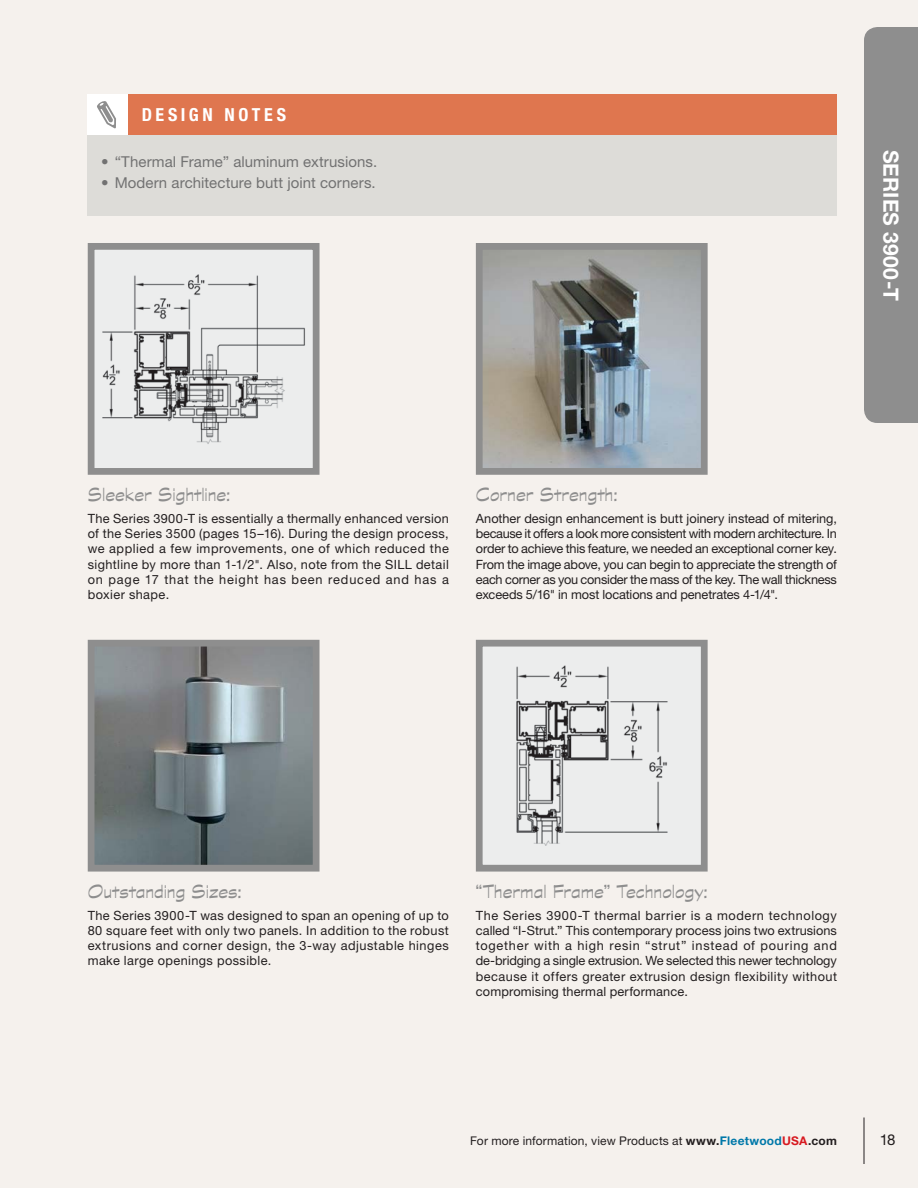
<style>
.page{position:relative;width:918px;height:1188px;background:#f5f1ed}
.page>*{position:absolute;margin:0;border:0;box-sizing:border-box;transform-origin:0 0}
.t1{font:21px "Graphite Std";color:#8e8e8e}
.t2{font:700 21px "Helvetica Neue LT Std";letter-spacing:.01em;color:#fff}
.t3{font:700 condensed 18px "Helvetica Neue LT Std";letter-spacing:.2em;color:#fff}
.t4{font:15px "Helvetica Neue LT Std";letter-spacing:.005em;color:#727272}
.t5{font:15px "Helvetica Neue LT Std";color:#231f20}
.t6{font:12.75px/15.3px "Helvetica Neue LT Std";letter-spacing:.03em;color:#231f20;text-align:justify}
.t7{font:12px "Helvetica Neue LT Std";letter-spacing:.01em;color:#231f20}
.s1{font-weight:700}
.s2{font-weight:700;color:#0078a9}
.s3{font-weight:700;color:#d71920}
</style>
<div class="page">
<hr style="left:864px;top:1117px;width:1px;height:47px;background:#231f20">
<div style="left:864px;top:27px;width:54px;height:396px;background:#8e8e8e"></div>
<div style="left:88px;top:135px;width:749px;height:81px;background:#dddcd8"></div>
<div style="left:128px;top:94px;width:709px;height:41px;background:#df764f"></div>
<div style="left:88px;top:94px;width:40px;height:41px;background:#fff"></div>
<svg style="left:97px;top:101px;width:19px;height:28px"></svg>
<div style="left:88px;top:243px;width:232px;height:232px;background:#eceded;border:7px solid #8e8e8e"></div>
<img style="left:484px;top:251px;width:216px;height:216px">
<div style="left:476px;top:243px;width:232px;height:232px;border:7px solid #8e8e8e"></div>
<img style="left:102px;top:274px;width:203px;height:170px">
<div style="left:476px;top:640px;width:232px;height:232px;background:#eceded;border:7px solid #8e8e8e"></div>
<img style="left:516px;top:665px;width:152px;height:181px">
<img style="left:96px;top:648px;width:216px;height:216px">
<div style="left:88px;top:640px;width:232px;height:232px;border:7px solid #8e8e8e"></div>
<h2 class="t3" style="left:142px;top:104px;width:146px">DESIGN NOTES</h2>
<p class="t4" style="left:101px;top:153px;width:278px">• “Thermal Frame” aluminum extrusions.</p>
<p class="t4" style="left:101px;top:174px;width:276px">• Modern architecture butt joint corners.</p>
<h1 class="t2" style="left:904px;top:150px;width:152px;rotate:90deg">SERIES 3900-T</h1>
<h1 class="t1" style="left:88px;top:483px;width:144px">Sleeker Sightline:</h1>
<p class="t6" style="left:88px;top:510px;width:363px">The Series 3900-T is essentially a thermally enhanced version of the Series 3500 (pages 15–16). During the design process, we applied a few improvements, one of which reduced the sightline by more than 1-1/2". Also, note from the SILL detail on page 17 that the height has been reduced and has a boxier shape.</p>
<h1 class="t1" style="left:476px;top:483px;width:143px">Corner Strength:</h1>
<p class="t6" style="left:476px;top:510px;width:363px">Another design enhancement is butt joinery instead of mitering, because it offers a look more consistent with modern architecture. In order to achieve this feature, we needed an exceptional corner key.<br>From the image above, you can begin to appreciate the strength of each corner as you consider the mass of the key. The wall thickness exceeds 5/16" in most locations and penetrates 4-1/4".</p>
<h1 class="t1" style="left:88px;top:880px;width:155px">Outstanding Sizes:</h1>
<p class="t6" style="left:88px;top:907px;width:363px">The Series 3900-T was designed to span an opening of up to 80 square feet with only two panels. In addition to the robust extrusions and corner design, the 3-way adjustable hinges make large openings possible.</p>
<h1 class="t1" style="left:476px;top:880px;width:233px">“Thermal Frame” Technology:</h1>
<p class="t6" style="left:476px;top:907px;width:363px">The Series 3900-T thermal barrier is a modern technology called “I-Strut.” This contemporary process joins two extrusions together with a high resin “strut” instead of pouring and de-bridging a single extrusion. We selected this newer technology because it offers greater extrusion design flexibility without compromising thermal performance.</p>
<p class="t7" style="left:470px;top:1134px;width:368px">For more information, view Products at <span class="s1">www.</span><span class="s2">Fleetwood</span><span class="s3">USA</span><span class="s1">.com</span></p>
<p class="t5" style="left:880px;top:1130px;width:17px">18</p>
</div>
